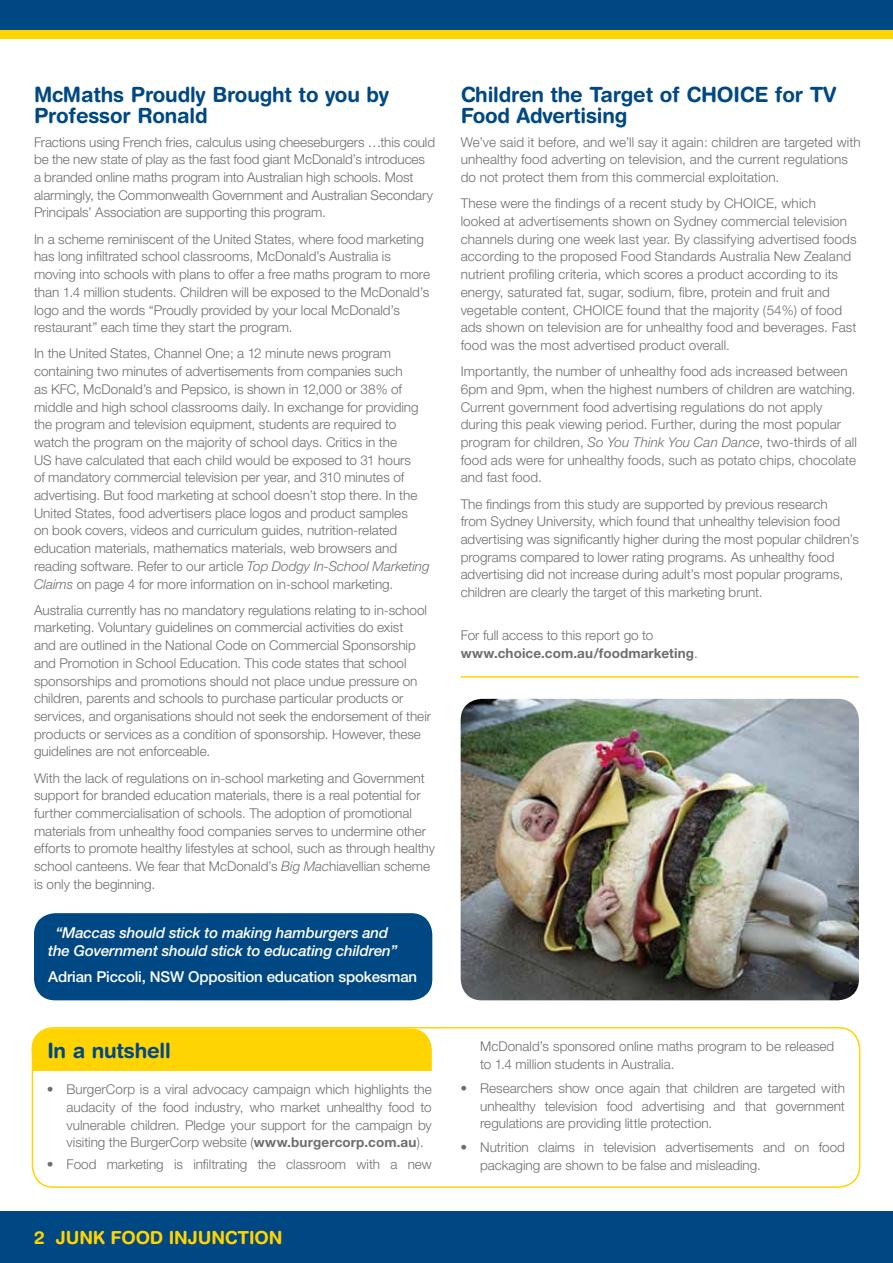
<style>
.page{position:relative;width:893px;height:1263px;background:#fff}
.page>*{position:absolute;margin:0;border:0;box-sizing:border-box;transform-origin:0 0}
.t1{font:700 21px/21px "Helvetica Rounded";letter-spacing:-.01em;color:#004883}
.t2{font:700 18px "Helvetica Rounded";letter-spacing:-.01em;color:#ffd400}
.t3{font:italic 500 15px/18px "Helvetica Neue";letter-spacing:-.01em;color:#fff;text-align:center}
.t4{font:500 15px "Helvetica Neue";letter-spacing:-.01em;color:#fff}
.t5{font:300 13.5px/17.7px "Helvetica Neue";color:#6d6e71}
.t6{font:700 13.5px/17.7px "Helvetica Neue";letter-spacing:.005em;color:#6d6e71}
.s1{font-style:italic}
.s2{font-weight:700}
.s3{font-weight:300}
</style>
<div class="page">
<div style="left:0;top:0;width:893px;height:30px;background:#004883"></div>
<div style="left:0;top:30px;width:893px;height:8px;background:#ffd400"></div>
<div style="left:0;top:1212px;width:893px;height:51px;background:#004883"></div>
<div style="left:34px;top:913px;width:398px;height:87px;background:#004883;border-radius:21px"></div>
<div style="left:32px;top:1027px;width:828px;height:161px;border:2px solid #ffd400;border-radius:21px"></div>
<svg style="left:31px;top:1028px;width:402px;height:44px;background:#ffd50a"></svg>
<hr style="left:461px;top:676px;width:398px;height:2px;background:#ffd400">
<img style="left:461px;top:699px;width:398px;height:301px">
<h1 class="t1" style="left:34px;top:83px;width:357px">McMaths Proudly Brought to you by<br>Professor Ronald</h1>
<p class="t5" style="left:34px;top:133px;width:403px">Fractions using French fries, calculus using cheeseburgers …this could be the new state of play as the fast food giant McDonald’s introduces a branded online maths program into Australian high schools. Most alarmingly, the Commonwealth Government and Australian Secondary Principals’ Association are supporting this program.</p>
<p class="t5" style="left:34px;top:230px;width:398px">In a scheme reminiscent of the United States, where food marketing has long infiltrated school classrooms, McDonald’s Australia is moving into schools with plans to offer a free maths program to more than 1.4 million students. Children will be exposed to the McDonald’s logo and the words “Proudly provided by your local McDonald’s restaurant” each time they start the program.</p>
<p class="t5" style="left:34px;top:344px;width:397px">In the United States, Channel One; a 12 minute news program containing two minutes of advertisements from companies such<br>as KFC, McDonald’s and Pepsico, is shown in 12,000 or 38% of middle and high school classrooms daily. In exchange for providing the program and television equipment, students are required to watch the program on the majority of school days. Critics in the<br>US have calculated that each child would be exposed to 31 hours<br>of mandatory commercial television per year, and 310 minutes of advertising. But food marketing at school doesn’t stop there. In the United States, food advertisers place logos and product samples<br>on book covers, videos and curriculum guides, nutrition-related education materials, mathematics materials, web browsers and reading software. Refer to our article <span class="s1">Top Dodgy In-School Marketing Claims</span> on page 4 for more information on in-school marketing.</p>
<p class="t5" style="left:34px;top:601px;width:399px">Australia currently has no mandatory regulations relating to in-school marketing. Voluntary guidelines on commercial activities do exist<br>and are outlined in the National Code on Commercial Sponsorship and Promotion in School Education. This code states that school sponsorships and promotions should not place undue pressure on children, parents and schools to purchase particular products or services, and organisations should not seek the endorsement of their products or services as a condition of sponsorship. However, these guidelines are not enforceable.</p>
<p class="t5" style="left:34px;top:769px;width:402px">With the lack of regulations on in-school marketing and Government support for branded education materials, there is a real potential for further commercialisation of schools. The adoption of promotional materials from unhealthy food companies serves to undermine other efforts to promote healthy lifestyles at school, such as through healthy school canteens. We fear that McDonald’s <span class="s1">Big Mac</span>hiavellian scheme is only the beginning.</p>
<p class="t3" style="left:48px;top:923px;width:351px">“Maccas should stick to making hamburgers and the Government should stick to educating children”</p>
<p class="t4" style="left:48px;top:968px;width:370px">Adrian Piccoli, NSW Opposition education spokesman</p>
<h1 class="t1" style="left:47px;top:1039px;width:125px">In a nutshell</h1>
<p class="t5" style="left:67px;top:1080px;width:367px;text-align:justify;text-indent:-20px">• BurgerCorp is a viral advocacy campaign which highlights the audacity of the food industry, who market unhealthy food to vulnerable children. Pledge your support for the campaign by visiting the BurgerCorp website (<span class="s2">www.burgercorp.com.au</span>).</p>
<p class="t5" style="left:47px;top:1155px;width:387px">• Food marketing is infiltrating the classroom with a new</p>
<h2 class="t2" style="left:34px;top:1227px;width:250px">2 JUNK FOOD INJUNCTION</h2>
<h1 class="t1" style="left:461px;top:83px;width:377px">Children the Target of CHOICE for TV<br>Food Advertising</h1>
<p class="t5" style="left:461px;top:133px;width:402px">We’ve said it before, and we’ll say it again: children are targeted with unhealthy food adverting on television, and the current regulations do not protect them from this commercial exploitation.</p>
<p class="t5" style="left:461px;top:194px;width:397px">These were the findings of a recent study by CHOICE, which looked at advertisements shown on Sydney commercial television channels during one week last year. By classifying advertised foods according to the proposed Food Standards Australia New Zealand nutrient profiling criteria, which scores a product according to its energy, saturated fat, sugar, sodium, fibre, protein and fruit and vegetable content, CHOICE found that the majority (54%) of food ads shown on television are for unhealthy food and beverages. Fast food was the most advertised product overall.</p>
<p class="t5" style="left:461px;top:362px;width:398px">Importantly, the number of unhealthy food ads increased between 6pm and 9pm, when the highest numbers of children are watching.<br>Current government food advertising regulations do not apply during this peak viewing period. Further, during the most popular program for children, <span class="s1">So You Think You Can Dance</span>, two-thirds of all food ads were for unhealthy foods, such as potato chips, chocolate and fast food.</p>
<p class="t5" style="left:461px;top:495px;width:400px">The findings from this study are supported by previous research<br>from Sydney University, which found that unhealthy television food advertising was significantly higher during the most popular children’s programs compared to lower rating programs. As unhealthy food advertising did not increase during adult’s most popular programs, children are clearly the target of this marketing brunt.</p>
<p class="t6" style="left:461px;top:626px;width:239px"><span class="s3">For full access to this report go to </span>www.choice.com.au/foodmarketing<span class="s3">.</span></p>
<p class="t5" style="left:480px;top:1037px;width:356px">McDonald’s sponsored online maths program to be released to 1.4 million students in Australia.</p>
<p class="t5" style="left:480px;top:1079px;width:366px;text-align:justify;text-indent:-20px">• Researchers show once again that children are targeted with unhealthy television food advertising and that government regulations are providing little protection.</p>
<p class="t5" style="left:480px;top:1138px;width:366px;text-indent:-20px">• Nutrition claims in television advertisements and on food packaging are shown to be false and misleading.</p>
</div>
